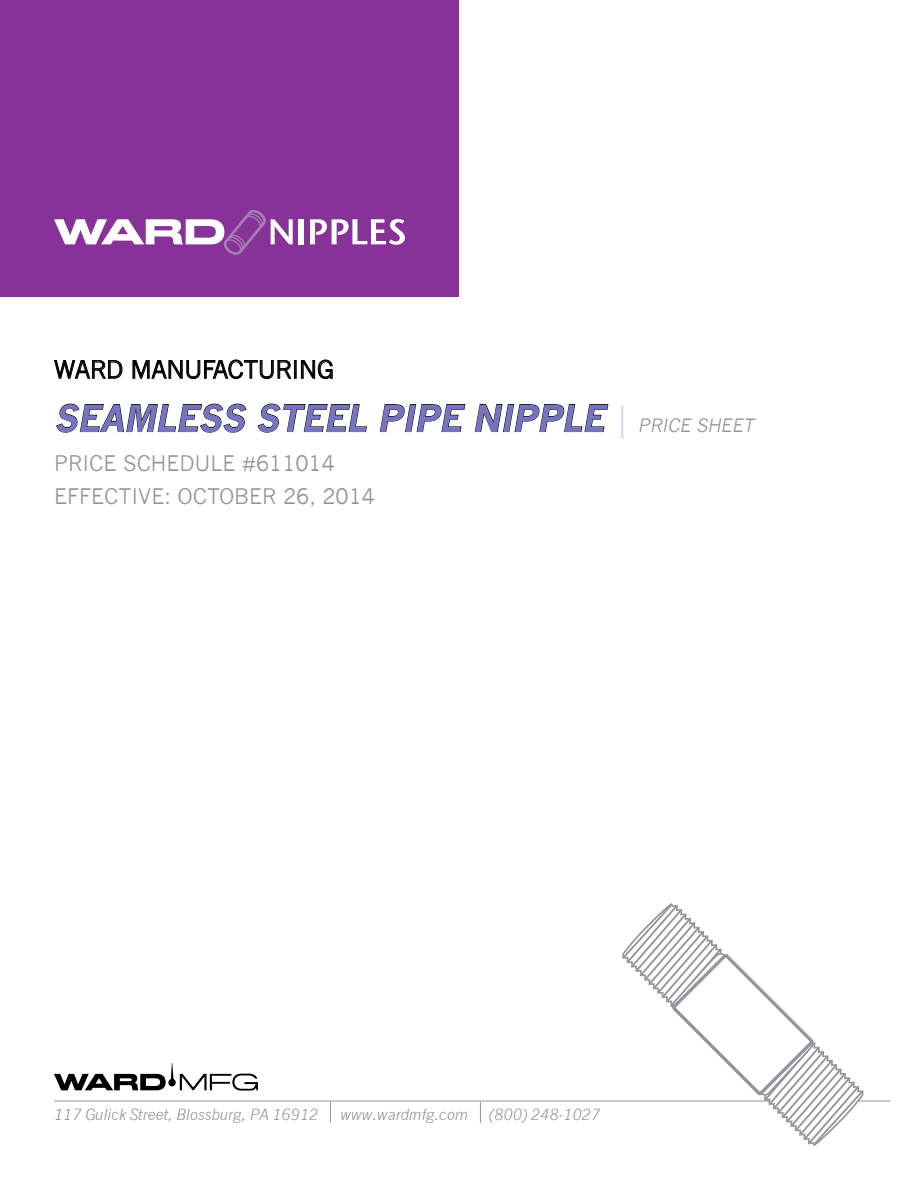
<style>
.page{position:relative;width:918px;height:1188px;background:#fff}
.page>*{position:absolute;margin:0;border:0;box-sizing:border-box;transform-origin:0 0}
.t1{font:italic 700 36px "News Gothic";color:#7673c0}
.t2{font:24px "News Gothic";letter-spacing:-.01em;color:#000}
.t3{font:21px/33px "News Gothic";color:#939598}
.t4{font:italic 15px "News Gothic";letter-spacing:-.01em;color:#939598}
.s1{font-weight:400;font-style:normal;color:#dddcef}
.s2{font-weight:400;font-size:18px;color:#939598}
</style>
<div class="page">
<div style="left:0;top:0;width:459px;height:297px;background:#873299"></div>
<div style="left:299px;top:219px;width:5px;height:25px;background:#fff"></div>
<svg style="left:310px;top:219px;width:95px;height:26px"></svg>
<svg style="left:54px;top:210px;width:239px;height:45px"></svg>
<svg style="left:54px;top:360px;width:69px;height:19px"></svg>
<svg style="left:132px;top:359px;width:160px;height:20px"></svg>
<div style="left:294px;top:360px;width:3px;height:19px;border:1px solid #000"></div>
<svg style="left:301px;top:359px;width:32px;height:20px"></svg>
<svg style="left:56px;top:403px;width:191px;height:30px"></svg>
<svg style="left:257px;top:403px;width:110px;height:30px"></svg>
<svg style="left:380px;top:404px;width:86px;height:28px"></svg>
<svg style="left:475px;top:404px;width:134px;height:28px"></svg>
<hr style="left:54px;top:1101px;width:836px;height:1px;background:#939598">
<svg style="left:54px;top:1063px;width:204px;height:28px"></svg>
<svg style="left:330px;top:1102px;width:1px;height:21px"></svg>
<svg style="left:480px;top:1102px;width:1px;height:21px"></svg>
<svg style="left:621px;top:903px;width:243px;height:243px"></svg>
<h2 class="t2" style="left:54px;top:356px;width:282px">WARD MANUFACTURING</h2>
<h1 class="t1" style="left:54px;top:396px;width:705px">SEAMLESS STEEL PIPE NIPPLE <span class="s1">|</span> <span class="s2">PRICE SHEET</span></h1>
<h3 class="t3" style="left:54px;top:447px;width:323px">PRICE SCHEDULE #611014<br>EFFECTIVE: OCTOBER 26, 2014</h3>
<p class="t4" style="left:54px;top:1105px;width:266px">117 Gulick Street, Blossburg, PA 16912</p>
<p class="t4" style="left:340px;top:1105px;width:129px">www.wardmfg.com</p>
<p class="t4" style="left:489px;top:1105px;width:113px">(800) 248-1027</p>
</div>
